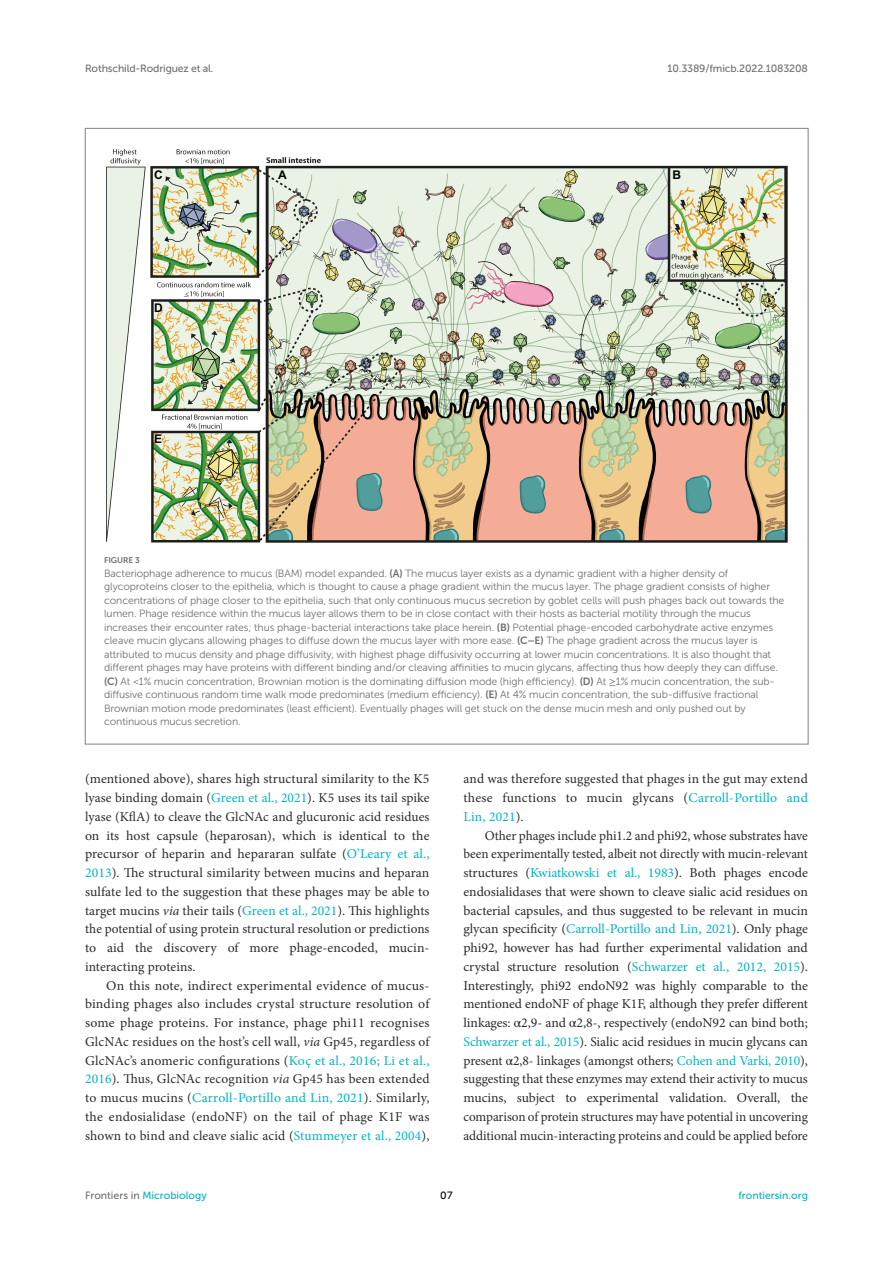
<style>
.page{position:relative;width:893px;height:1263px;background:#fff}
.page>*{position:absolute;margin:0;border:0;box-sizing:border-box;transform-origin:0 0}
.TEXT{font:13.5px/18.8px "Minion Pro";letter-spacing:.005em;color:#2b2b2a;text-align:justify}
.t1{font:700 12px "Arial";color:#000}
.FIG_LEG{font:10.5px/13.5px "Museo Sans 300";letter-spacing:-.01em;color:#706f70}
.t2{font:10.5px "Museo Sans 500";letter-spacing:-.015em;color:#706f70}
.t3{font:10.5px "Museo Sans 500";color:#00b4c4}
.t4{font:10.5px "Museo Sans 500";color:#000}
.FIG_HD{font:8.25px "Museo Sans 700";letter-spacing:-.01em;color:#706f70}
.s1{font-family:"Museo Sans 700"}
.s2{font-family:"STIX General"}
.s3{color:#00b4c4}
.s4{font-style:italic}
.s5{color:#706f70}
</style>
<div class="page">
<img style="left:106px;top:149px;width:682px;height:394px">
<p class="t2" style="left:85px;top:63px;width:130px">Rothschild-Rodriguez et al.</p>
<p class="t2" style="left:668px;top:63px;width:142px">10.3389/fmicb.2022.1083208</p>
<p class="t1" style="left:154px;top:167px;width:10px">C</p>
<p class="t1" style="left:278px;top:167px;width:10px">A</p>
<p class="t1" style="left:672px;top:167px;width:10px">B</p>
<p class="t1" style="left:154px;top:300px;width:10px">D</p>
<p class="t1" style="left:154px;top:431px;width:10px">E</p>
<p class="FIG_HD" style="left:104px;top:556px;width:37px">FIGURE 3</p>
<p class="FIG_LEG" style="left:104px;top:566px;width:682px">Bacteriophage adherence to mucus (BAM) model expanded. <span class="s1">(A)</span> The mucus layer exists as a dynamic gradient with a higher density of glycoproteins closer to the epithelia, which is thought to cause a phage gradient within the mucus layer. The phage gradient consists of higher concentrations of phage closer to the epithelia, such that only continuous mucus secretion by goblet cells will push phages back out towards the lumen. Phage residence within the mucus layer allows them to be in close contact with their hosts as bacterial motility through the mucus increases their encounter rates; thus phage-bacterial interactions take place herein. <span class="s1">(B)</span> Potential phage-encoded carbohydrate active enzymes cleave mucin glycans allowing phages to diffuse down the mucus layer with more ease. <span class="s1">(C–E)</span> The phage gradient across the mucus layer is attributed to mucus density and phage diffusivity, with highest phage diffusivity occurring at lower mucin concentrations. It is also thought that different phages may have proteins with different binding and/or cleaving affinities to mucin glycans, affecting thus how deeply they can diffuse. <span class="s1">(C)</span> At &lt;1% mucin concentration, Brownian motion is the dominating diffusion mode (high efficiency). <span class="s1">(D)</span> At <span class="s2">≥</span>1% mucin concentration, the sub&shy;diffusive continuous random time walk mode predominates (medium efficiency). <span class="s1">(E)</span> At 4% mucin concentration, the sub-diffusive fractional Brownian motion mode predominates (least efficient). Eventually phages will get stuck on the dense mucin mesh and only pushed out by continuous mucus secretion.</p>
<p class="TEXT" style="left:85px;top:770px;width:346px">(mentioned above), shares high structural similarity to the K5 lyase binding domain (<span class="s3">Green et al., 2021</span>). K5 uses its tail spike lyase (KflA) to cleave the GlcNAc and glucuronic acid residues on its host capsule (heparosan), which is identical to the precursor of heparin and hepararan sulfate (<span class="s3">O’Leary et al., 2013</span>). The structural similarity between mucins and heparan sulfate led to the suggestion that these phages may be able to target mucins <span class="s4">via</span> their tails (<span class="s3">Green et al., 2021</span>). This highlights the potential of using protein structural resolution or predictions to aid the discovery of more phage-encoded, mucin&shy;interacting proteins.</p>
<p class="TEXT" style="left:85px;top:976px;width:346px;text-indent:21px">On this note, indirect experimental evidence of mucus&shy;binding phages also includes crystal structure resolution of some phage proteins. For instance, phage phi11 recognises GlcNAc residues on the host’s cell wall, <span class="s4">via</span> Gp45, regardless of GlcNAc’s anomeric configurations (<span class="s3">Koç et al., 2016; Li et al., 2016</span>). Thus, GlcNAc recognition <span class="s4">via</span> Gp45 has been extended to mucus mucins (<span class="s3">Carroll-Portillo and Lin, 2021</span>). Similarly, the endosialidase (endoNF) on the tail of phage K1F was shown to bind and cleave sialic acid (<span class="s3">Stummeyer et al., 2004</span>),</p>
<p class="TEXT" style="left:463px;top:770px;width:346px">and was therefore suggested that phages in the gut may extend these functions to mucin glycans (<span class="s3">Carroll-Portillo and Lin, 2021</span>).</p>
<p class="TEXT" style="left:463px;top:826px;width:346px;text-indent:21px">Other phages include phi1.2 and phi92, whose substrates have been experimentally tested, albeit not directly with mucin-relevant structures (<span class="s3">Kwiatkowski et al., 1983</span>). Both phages encode endosialidases that were shown to cleave sialic acid residues on bacterial capsules, and thus suggested to be relevant in mucin glycan specificity (<span class="s3">Carroll-Portillo and Lin, 2021</span>). Only phage phi92, however has had further experimental validation and crystal structure resolution (<span class="s3">Schwarzer et al., 2012, 2015</span>).<br>Interestingly, phi92 endoN92 was highly comparable to the mentioned endoNF of phage K1F, although they prefer different linkages: <span class="s2">α</span>2,9- and <span class="s2">α</span>2,8-, respectively (endoN92 can bind both; <span class="s3">Schwarzer et al., 2015</span>). Sialic acid residues in mucin glycans can present <span class="s2">α</span>2,8- linkages (amongst others; <span class="s3">Cohen and Varki, 2010</span>), suggesting that these enzymes may extend their activity to mucus mucins, subject to experimental validation. Overall, the comparison of protein structures may have potential in uncovering additional mucin-interacting proteins and could be applied before</p>
<p class="t3" style="left:85px;top:1190px;width:123px"><span class="s5">Frontiers in</span> Microbiology</p>
<p class="t4" style="left:440px;top:1190px;width:14px">07</p>
<p class="t3" style="left:738px;top:1190px;width:71px">frontiersin.org</p>
</div>
